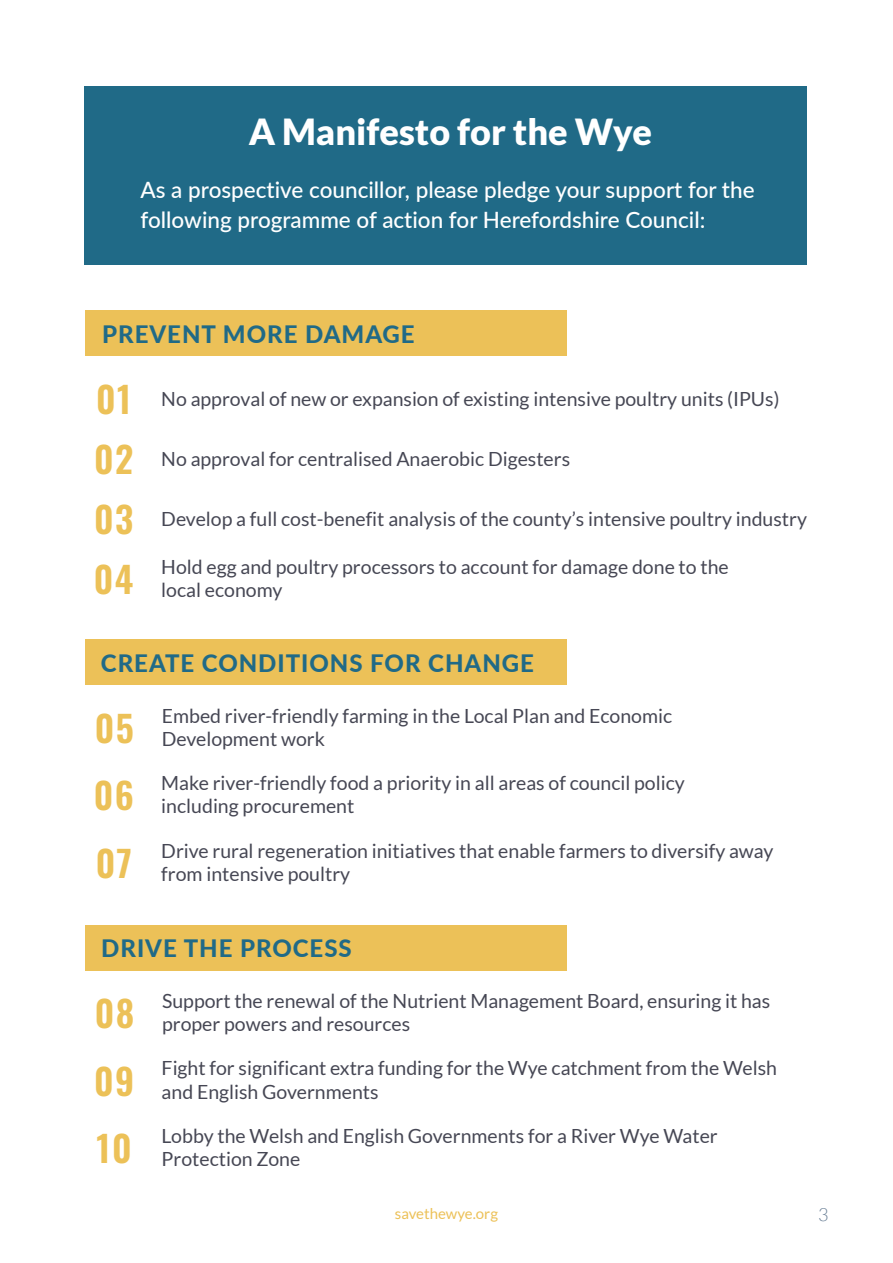
<style>
.page{position:relative;width:893px;height:1263px;background:#fff}
.page>*{position:absolute;margin:0;border:0;box-sizing:border-box;transform-origin:0 0}
.t1{font:600 36px/67.5px "Oswald";letter-spacing:.04em;color:#ecc158;text-align:justify}
.t2{font:900 36px "Lato";color:#fff}
.t3{font:800 24px "Lato";letter-spacing:.04em;color:#206a87}
.t4{font:500 22.5px/30px "Lato";color:#fff}
.t5{font:19.5px/23.4px "Lato";color:#464754}
.t6{font:300 18px "Lato";color:#677d94}
.t7{font:15px "Lato";color:#ecc158}
</style>
<div class="page">
<div style="left:84px;top:86px;width:723px;height:179px;background:#206a87"></div>
<div style="left:85px;top:311px;width:482px;height:45px;background:#ecc158"></div>
<div style="left:85px;top:640px;width:482px;height:45px;background:#ecc158"></div>
<div style="left:85px;top:925px;width:482px;height:45px;background:#ecc158"></div>
<h1 class="t2" style="left:249px;top:110px;width:405px">A Manifesto for the Wye</h1>
<p class="t4" style="left:140px;top:174px;width:616px">As a prospective councillor, please pledge your support for the following programme of action for Herefordshire Council:</p>
<p class="t3" style="left:102px;top:316px;width:314px">PREVENT MORE DAMAGE</p>
<h1 class="t1" style="left:96px;top:368px;width:37px">01</h1>
<h1 class="t1" style="left:94px;top:432px;width:41px;line-height:60px">02<br>03<br>04</h1>
<p class="t5" style="left:161px;top:387px;width:620px">No approval of new or expansion of existing intensive poultry units (IPUs)</p>
<p class="t5" style="left:161px;top:447px;width:410px">No approval for centralised Anaerobic Digesters</p>
<p class="t5" style="left:161px;top:507px;width:647px">Develop a full cost-benefit analysis of the county’s intensive poultry industry</p>
<p class="t5" style="left:161px;top:555px;width:569px">Hold egg and poultry processors to account for damage done to the local economy</p>
<p class="t3" style="left:101px;top:645px;width:434px">CREATE CONDITIONS FOR CHANGE</p>
<h1 class="t1" style="left:94px;top:697px;width:42px">05<br>06<br>07</h1>
<p class="t5" style="left:162px;top:704px;width:512px">Embed river-friendly farming in the Local Plan and Economic<br>Development work</p>
<p class="t5" style="left:161px;top:771px;width:525px">Make river-friendly food a priority in all areas of council policy including procurement</p>
<p class="t5" style="left:161px;top:839px;width:613px">Drive rural regeneration initiatives that enable farmers to diversify away from intensive poultry</p>
<p class="t3" style="left:101px;top:931px;width:252px">DRIVE THE PROCESS</p>
<h1 class="t1" style="left:94px;top:982px;width:42px">08<br>09<br>10</h1>
<p class="t5" style="left:162px;top:989px;width:610px">Support the renewal of the Nutrient Management Board, ensuring it has proper powers and resources</p>
<p class="t5" style="left:162px;top:1056px;width:617px">Fight for significant extra funding for the Wye catchment from the Welsh and English Governments</p>
<p class="t5" style="left:162px;top:1124px;width:558px">Lobby the Welsh and English Governments for a River Wye Water<br>Protection Zone</p>
<p class="t7" style="left:395px;top:1205px;width:105px">savethewye.org</p>
<p class="t6" style="left:818px;top:1205px;width:12px">3</p>
</div>
